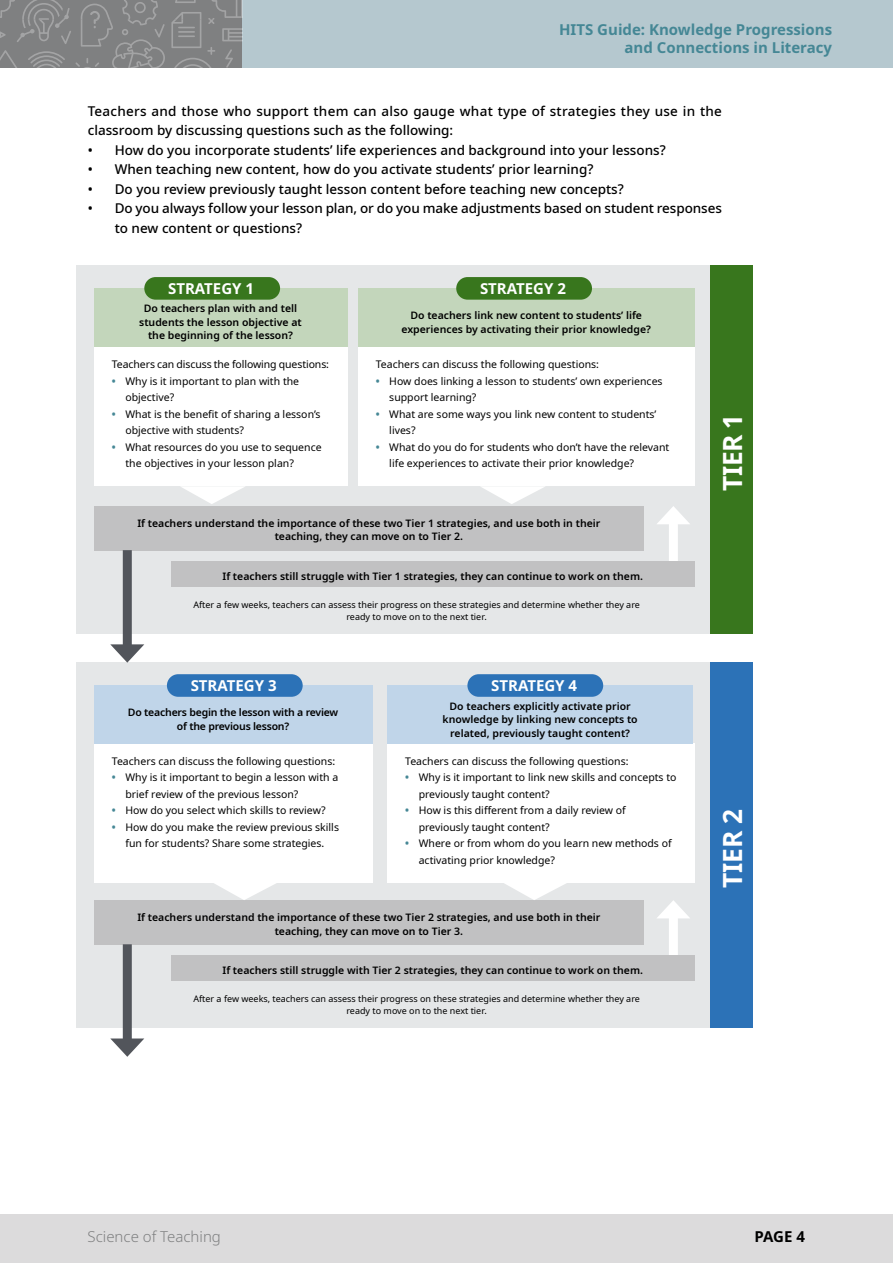
<style>
.page{position:relative;width:893px;height:1263px;background:#fff}
.page>*{position:absolute;margin:0;border:0;box-sizing:border-box;transform-origin:0 0}
.Table_Heading{font:700 26.4px "Noto Sans";letter-spacing:-.01em;color:#fff}
.t1{font:700 15px/18px "Noto Sans";color:#458795;text-align:right}
.Figure_Heading{font:700 15px "Noto Sans";color:#fff}
.t2{font:300 15px "Noto Sans";color:#7f8081}
.t3{font:700 15px "Noto Sans";color:#000}
.Body{font:500 13.5px/19.5px "Noto Sans";color:#000}
.Figure_Body{font:10.5px/16.5px "Noto Sans";color:#000}
.Figure_Move_on{font:600 10.5px/13.5px "Noto Sans";color:#000;text-align:center}
.Figure_Move_on-2{font:600 10.5px/13.5px "Noto Sans";letter-spacing:-.02em;color:#000;text-align:center}
.Figure_Warning{font:9px/12px "Noto Sans";color:#000;text-align:center}
.s1{font-weight:700;color:#458795}
</style>
<div class="page">
<div style="left:0;top:0;width:893px;height:67px;background:#b5c8cf"></div>
<svg style="left:0;top:0;width:242px;height:67px;background:#848586"></svg>
<div style="left:0;top:1214px;width:893px;height:49px;background:#dcdbdc"></div>
<div style="left:76px;top:663px;width:634px;height:365px;background:#e5e7e8"></div>
<div style="left:710px;top:663px;width:43px;height:365px;background:#2c72b7"></div>
<div style="left:76px;top:266px;width:634px;height:368px;background:#e5e7e8"></div>
<div style="left:710px;top:266px;width:43px;height:367px;background:#38761d"></div>
<div style="left:94px;top:346px;width:253px;height:140px;background:#fff"></div>
<div style="left:94px;top:743px;width:278px;height:139px;background:#fff"></div>
<div style="left:358px;top:346px;width:337px;height:140px;background:#fff"></div>
<div style="left:387px;top:743px;width:308px;height:139px;background:#fff"></div>
<div style="left:94px;top:288px;width:253px;height:58px;background:#c3d6bb"></div>
<div style="left:94px;top:506px;width:550px;height:44px;background:#c1c1c2"></div>
<div style="left:358px;top:288px;width:337px;height:58px;background:#c3d6bb"></div>
<div style="left:144px;top:277px;width:136px;height:23px;background:#38761d;border-radius:11px"></div>
<div style="left:456px;top:277px;width:136px;height:23px;background:#38761d;border-radius:11px"></div>
<svg style="left:181px;top:486px;width:64px;height:18px"></svg>
<svg style="left:481px;top:486px;width:64px;height:18px"></svg>
<div style="left:669px;top:517px;width:9px;height:49px;background:#fff"></div>
<svg style="left:657px;top:506px;width:33px;height:18px"></svg>
<div style="left:123px;top:550px;width:9px;height:101px;background:#52555b"></div>
<svg style="left:110px;top:644px;width:34px;height:19px"></svg>
<div style="left:171px;top:561px;width:524px;height:26px;background:#c1c1c2"></div>
<div style="left:94px;top:685px;width:278px;height:59px;background:#c0d5e9"></div>
<div style="left:94px;top:900px;width:550px;height:44px;background:#c1c1c2"></div>
<div style="left:387px;top:685px;width:306px;height:59px;background:#c0d5e9"></div>
<div style="left:167px;top:674px;width:136px;height:23px;background:#2c72b7;border-radius:11px"></div>
<div style="left:467px;top:674px;width:136px;height:23px;background:#2c72b7;border-radius:11px"></div>
<svg style="left:212px;top:882px;width:66px;height:18px"></svg>
<svg style="left:502px;top:882px;width:66px;height:18px"></svg>
<div style="left:669px;top:911px;width:9px;height:49px;background:#fff"></div>
<svg style="left:657px;top:900px;width:33px;height:18px"></svg>
<div style="left:123px;top:944px;width:9px;height:102px;background:#52555b"></div>
<svg style="left:110px;top:1038px;width:34px;height:19px"></svg>
<div style="left:171px;top:955px;width:524px;height:26px;background:#c1c1c2"></div>
<h2 class="t1" style="left:559px;top:20px;width:274px">HITS Guide: Knowledge Progressions and Connections in Literacy</h2>
<p class="Body" style="left:88px;top:101px;width:636px">Teachers and those who support them can also gauge what type of strategies they use in the classroom by discussing questions such as the following:</p>
<p class="Body" style="left:88px;top:140px;width:579px">• How do you incorporate students’ life experiences and background into your lessons?</p>
<p class="Body" style="left:88px;top:160px;width:507px">• When teaching new content, how do you activate students’ prior learning?</p>
<p class="Body" style="left:88px;top:179px;width:538px">• Do you review previously taught lesson content before teaching new concepts?</p>
<p class="Body" style="left:115px;top:199px;width:609px;text-indent:-27px">• Do you always follow your lesson plan, or do you make adjustments based on student responses to new content or questions?</p>
<p class="Figure_Heading" style="left:168px;top:278px;width:87px">STRATEGY 1</p>
<p class="Figure_Heading" style="left:480px;top:278px;width:87px">STRATEGY 2</p>
<p class="Figure_Move_on" style="left:139px;top:302px;width:164px">Do teachers plan with and tell students the lesson objective at the beginning of the lesson?</p>
<p class="Figure_Body" style="left:112px;top:356px;width:219px">Teachers can discuss the following questions:</p>
<p class="Figure_Body" style="left:125px;top:373px;width:175px;text-indent:-14px"><span class="s1">•</span> Why is it important to plan with the objective?</p>
<p class="Figure_Body" style="left:125px;top:406px;width:197px;text-indent:-14px"><span class="s1">•</span> What is the benefit of sharing a lesson’s objective with students?</p>
<p class="Figure_Body" style="left:125px;top:439px;width:198px;text-indent:-14px"><span class="s1">•</span> What resources do you use to sequence the objectives in your lesson plan?</p>
<p class="Figure_Move_on" style="left:401px;top:309px;width:251px">Do teachers link new content to students’ life experiences by activating their prior knowledge?</p>
<p class="Figure_Body" style="left:376px;top:356px;width:225px">Teachers can discuss the following questions:</p>
<p class="Figure_Body" style="left:389px;top:373px;width:275px;text-indent:-13px"><span class="s1">•</span> How does linking a lesson to students’ own experiences support learning?</p>
<p class="Figure_Body" style="left:389px;top:406px;width:269px;text-indent:-13px"><span class="s1">•</span> What are some ways you link new content to students’ lives?</p>
<p class="Figure_Body" style="left:389px;top:439px;width:282px;text-indent:-13px"><span class="s1">•</span> What do you do for students who don’t have the relevant life experiences to activate their prior knowledge?</p>
<p class="Figure_Move_on" style="left:137px;top:517px;width:465px">If teachers understand the importance of these two Tier 1 strategies, and use both in their teaching, they can move on to Tier 2.</p>
<p class="Figure_Move_on" style="left:222px;top:569px;width:422px">If teachers still struggle with Tier 1 strategies, they can continue to work on them.</p>
<p class="Figure_Warning" style="left:193px;top:599px;width:448px">After a few weeks, teachers can assess their progress on these strategies and determine whether they are ready to move on to the next tier.</p>
<p class="Figure_Heading" style="left:191px;top:675px;width:87px">STRATEGY 3</p>
<p class="Figure_Heading" style="left:491px;top:675px;width:87px">STRATEGY 4</p>
<p class="Figure_Move_on-2" style="left:128px;top:706px;width:212px">Do teachers begin the lesson with a review of the previous lesson?</p>
<p class="Figure_Body" style="left:112px;top:753px;width:225px">Teachers can discuss the following questions:</p>
<p class="Figure_Body" style="left:125px;top:769px;width:214px;text-indent:-14px"><span class="s1">•</span> Why is it important to begin a lesson with a brief review of the previous lesson?</p>
<p class="Figure_Body" style="left:112px;top:802px;width:215px"><span class="s1">•</span> How do you select which skills to review?</p>
<p class="Figure_Body" style="left:112px;top:819px;width:229px;text-align:center"><span class="s1">•</span> How do you make the review previous skills fun for students? Share some strategies.</p>
<p class="Figure_Move_on" style="left:443px;top:699px;width:197px">Do teachers explicitly activate prior knowledge by linking new concepts to related, previously taught content?</p>
<p class="Figure_Body" style="left:405px;top:753px;width:225px">Teachers can discuss the following questions:</p>
<p class="Figure_Body" style="left:419px;top:769px;width:259px;text-indent:-14px"><span class="s1">•</span> Why is it important to link new skills and concepts to previously taught content?</p>
<p class="Figure_Body" style="left:419px;top:802px;width:209px;text-indent:-14px"><span class="s1">•</span> How is this different from a daily review of previously taught content?</p>
<p class="Figure_Body" style="left:419px;top:835px;width:254px;text-indent:-14px"><span class="s1">•</span> Where or from whom do you learn new methods of activating prior knowledge?</p>
<p class="Figure_Move_on" style="left:137px;top:911px;width:465px">If teachers understand the importance of these two Tier 2 strategies, and use both in their teaching, they can move on to Tier 3.</p>
<p class="Figure_Move_on" style="left:222px;top:963px;width:422px">If teachers still struggle with Tier 2 strategies, they can continue to work on them.</p>
<p class="Figure_Warning" style="left:193px;top:993px;width:448px">After a few weeks, teachers can assess their progress on these strategies and determine whether they are ready to move on to the next tier.</p>
<p class="Table_Heading" style="left:714px;top:491px;width:78px;rotate:-90deg">TIER 1</p>
<p class="Table_Heading" style="left:714px;top:888px;width:80px;rotate:-90deg">TIER 2</p>
<h2 class="t2" style="left:88px;top:1226px;width:135px">Science of Teaching</h2>
<h2 class="t3" style="left:754px;top:1226px;width:52px">PAGE 4</h2>
</div>
